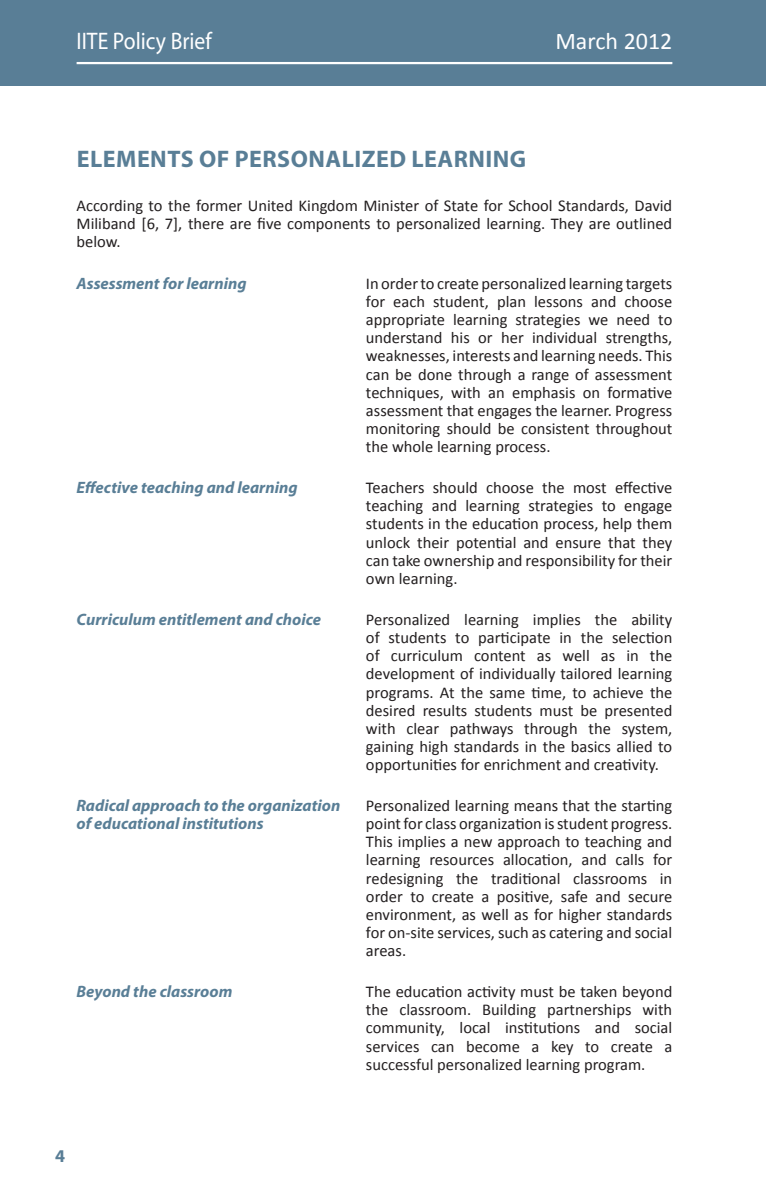
<style>
.page{position:relative;width:766px;height:1191px;background:#fff}
.page>*{position:absolute;margin:0;border:0;box-sizing:border-box;transform-origin:0 0}
.t1{font:700 24px "Myriad Pro";letter-spacing:.02em;color:#597e96}
.t2{font:24px "Myriad Pro";color:#fff;scale:.9 1}
.t3{font:24px "Calibri";color:#fff}
.t4{font:700 18px "Myriad Pro";color:#597e96}
.t5{font:16.5px/18.1px "Calibri";color:#231f20;text-align:justify}
.t6{font:italic 700 16.5px/18.1px "Myriad Pro";color:#597e96}
</style>
<div class="page">
<div style="left:0;top:0;width:765px;height:85px;background:#597e96"></div>
<hr style="left:77px;top:62px;width:595px;height:2px;background:#fff">
<h1 class="t2" style="left:77px;top:32px;width:152px">IITE Policy Brief</h1>
<h1 class="t3" style="left:555px;top:31px;width:118px">March 2012</h1>
<h1 class="t1" style="left:77px;top:150px;width:451px">ELEMENTS OF PERSONALIZED LEARNING</h1>
<p class="t5" style="left:77px;top:198px;width:597px">According to the former United Kingdom Minister of State for School Standards, David Miliband [6, 7], there are five components to personalized learning. They are outlined below.</p>
<p class="t5" style="left:366px;top:276px;width:308px">In order to create personalized learning targets for each student, plan lessons and choose appropriate learning strategies we need to understand his or her individual strengths, weaknesses, interests and learning needs. This can be done through a range of assessment techniques, with an emphasis on formative assessment that engages the learner. Progress monitoring should be consistent throughout the whole learning process.</p>
<p class="t6" style="left:77px;top:276px;width:171px">Assessment for learning</p>
<p class="t6" style="left:77px;top:480px;width:222px">Effective teaching and learning</p>
<p class="t5" style="left:366px;top:480px;width:308px">Teachers should choose the most effective teaching and learning strategies to engage students in the education process, help them unlock their potential and ensure that they can take ownership and responsibility for their own learning.</p>
<p class="t6" style="left:77px;top:611px;width:246px">Curriculum entitlement and choice</p>
<p class="t5" style="left:366px;top:611px;width:308px">Personalized learning implies the ability of students to participate in the selection of curriculum content as well as in the development of individually tailored learning programs. At the same time, to achieve the desired results students must be presented with clear pathways through the system, gaining high standards in the basics allied to opportunities for enrichment and creativity.</p>
<p class="t6" style="left:77px;top:797px;width:265px">Radical approach to the organization of educational institutions</p>
<p class="t5" style="left:366px;top:797px;width:308px">Personalized learning means that the starting point for class organization is student progress.<br>This implies a new approach to teaching and learning resources allocation, and calls for redesigning the traditional classrooms in order to create a positive, safe and secure environment, as well as for higher standards for on-site services, such as catering and social areas.</p>
<p class="t6" style="left:77px;top:983px;width:157px">Beyond the classroom</p>
<p class="t5" style="left:366px;top:984px;width:308px">The education activity must be taken beyond the classroom. Building partnerships with community, local institutions and social services can become a key to create a successful personalized learning program.</p>
<p class="t4" style="left:55px;top:1149px;width:11px">4</p>
</div>
